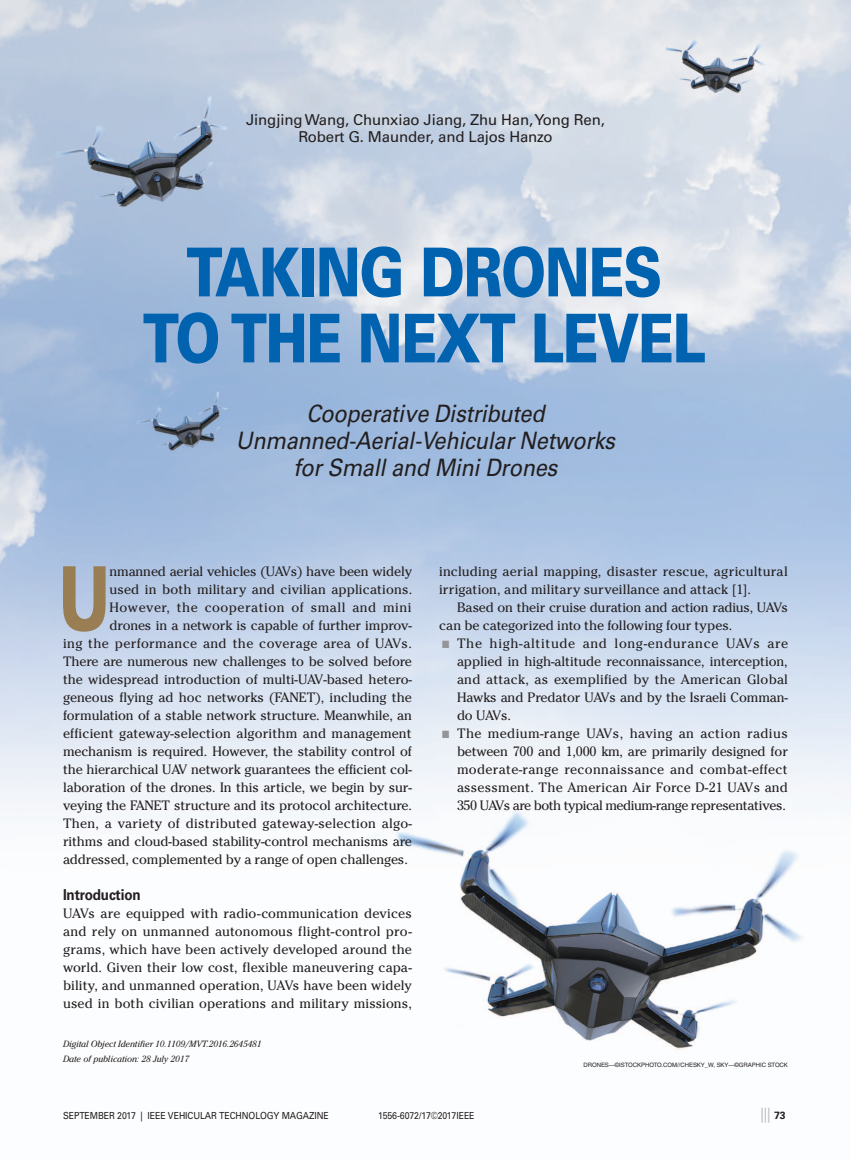
<style>
.page{position:relative;width:851px;height:1161px;background:#fff}
.page>*{position:absolute;margin:0;border:0;box-sizing:border-box;transform-origin:0 0}
.t1{font:900 88.35px "Univers LT Std";color:#997d53;scale:.7 1}
.t2{font:900 67.5px/66px "Univers LT Std";letter-spacing:-.025em;color:#0162b0;text-align:center;scale:.8 1}
.t3{font:italic 24px/27px "Univers LT Std";letter-spacing:-.01em;color:#231f20;text-align:center;scale:.9 1}
.t4{font:15px/16.5px "Univers LT Std";letter-spacing:-.01em;color:#231f20;text-align:center}
.t5{font:700 15px "Univers LT Std";letter-spacing:-.01em;color:#231f20;scale:.9 1}
.t6{font:15px "Univers LT Std";color:#bcbdc0;scale:.9 1}
.t7{font:13.5px/18px "Cheltenham Std";letter-spacing:-.01em;color:#231f20;text-align:justify}
.t8{font:13.5px/18px "Cheltenham Std";letter-spacing:.01em;color:#231f20}
.t9{font:13.5px "Cheltenham Std";letter-spacing:.02em;color:#231f20}
.t10{font:13.5px "Cheltenham Std";letter-spacing:.025em;color:#231f20}
.t11{font:13.5px "Cheltenham Std";letter-spacing:.04em;color:#231f20}
.t12{font:9.75px "Univers LT Std";letter-spacing:-.01em;color:#231f20;scale:.9 1}
.t13{font:italic 9px/15px "Cheltenham Std";letter-spacing:-.01em;color:#231f20}
.t14{font:6px "Helvetica LT Std";letter-spacing:-.005em;color:#231f20}
.s1{color:#939598}
.s2{font-weight:700;font-size:10.5px;color:#231f20}
</style>
<div class="page">
<img style="left:0;top:0;width:850px;height:1051px">
<p class="t4" style="left:246px;top:112px;width:360px">Jingjing Wang, Chunxiao Jiang, Zhu Han, Yong Ren,<br>Robert G . Maunder, and Lajos Hanzo</p>
<h2 class="t2" style="left:143px;top:239px;width:699px">TAKING DRONES<br>TO THE NEXT LEVEL</h2>
<h3 class="t3" style="left:236px;top:401px;width:423px">Cooperative Distributed<br>Unmanned-Aerial-Vehicular Networks for Small and Mini Drones</h3>
<h1 class="t1" style="left:59px;top:543px;width:75px">U</h1>
<p class="t7" style="left:109px;top:562px;width:304px">nmanned aerial vehicles (UAVs) have been widely</p>
<p class="t8" style="left:109px;top:580px;width:304px">used in both military and civilian applications.</p>
<p class="t11" style="left:109px;top:599px;width:304px">However, the cooperation of small and mini</p>
<p class="t7" style="left:109px;top:616px;width:304px">drones in a network is capable of further improv-</p>
<p class="t10" style="left:63px;top:635px;width:350px">ing the performance and the coverage area of UAVs.</p>
<p class="t7" style="left:63px;top:652px;width:350px">There are numerous new challenges to be solved before</p>
<p class="t7" style="left:63px;top:670px;width:350px">the widespread introduction of multi-UAV-based hetero-</p>
<p class="t7" style="left:63px;top:688px;width:350px">geneous flying ad hoc networks (FANET), including the</p>
<p class="t7" style="left:63px;top:706px;width:350px">formulation of a stable network structure. Meanwhile, an</p>
<p class="t8" style="left:63px;top:724px;width:350px">efficient gateway-selection algorithm and management</p>
<p class="t7" style="left:63px;top:742px;width:350px">mechanism is required. However, the stability control of</p>
<p class="t7" style="left:63px;top:760px;width:350px">the hierarchical UAV network guarantees the efficient col-</p>
<p class="t7" style="left:63px;top:778px;width:350px">laboration of the drones. In this article, we begin by sur-</p>
<p class="t7" style="left:63px;top:796px;width:350px">veying the FANET structure and its protocol architecture.</p>
<p class="t9" style="left:63px;top:815px;width:350px">Then, a variety of distributed gateway-selection algo-</p>
<p class="t7" style="left:63px;top:832px;width:350px">rithms and cloud-based stability-control mechanisms are</p>
<p class="t7" style="left:63px;top:850px;width:346px">addressed, complemented by a range of open challenges.</p>
<p class="t5" style="left:63px;top:886px;width:88px">Introduction</p>
<p class="t7" style="left:63px;top:904px;width:350px">UAVs are equipped with radio-communication devices and rely on unmanned autonomous flight-control pro&shy;grams, which have been actively developed around the world. Given their low cost, flexible maneuvering capa&shy;bility, and unmanned operation, UAVs have been widely used in both civilian operations and military missions,</p>
<p class="t13" style="left:63px;top:1037px;width:200px">Digital Object Identifier 10.1109/MVT.2016.2645481<br>Date of publication: 28 July 2017</p>
<p class="t8" style="left:439px;top:562px;width:350px">including aerial mapping, disaster rescue, agricultural irrigation, and military surveillance and attack [1].</p>
<p class="t7" style="left:439px;top:598px;width:350px;text-indent:18px">Based on their cruise duration and action radius, UAVs can be categorized into the following four types.</p>
<p class="t7" style="left:457px;top:634px;width:332px;text-indent:-15px"><span class="s1">■</span> The high-altitude and long-endurance UAVs are applied in high-altitude reconnaissance, interception, and attack, as exemplified by the American Global Hawks and Predator UAVs and by the Israeli Comman&shy;do UAVs.</p>
<p class="t7" style="left:457px;top:724px;width:332px;text-indent:-15px"><span class="s1">■</span> The medium-range UAVs, having an action radius between 700 and 1,000 km, are primarily designed for moderate-range reconnaissance and combat-effect assessment. The American Air Force D-21 UAVs and 350 UAVs are both typical medium-range representatives.</p>
<p class="t14" style="left:583px;top:1061px;width:206px">DRONES—©ISTOCKPHOTO.COM//CHESKY_W, SKY—©GRAPHIC STOCK</p>
<p class="t12" style="left:63px;top:1110px;width:103px">September 2017 | IEEE</p>
<p class="t12" style="left:168px;top:1110px;width:180px">vehicular technology magazi ne</p>
<p class="t12" style="left:378px;top:1110px;width:109px">1556-6072/17©2017i eee</p>
<p class="t6" style="left:760px;top:1105px;width:30px">||| <span class="s2">73</span></p>
</div>
